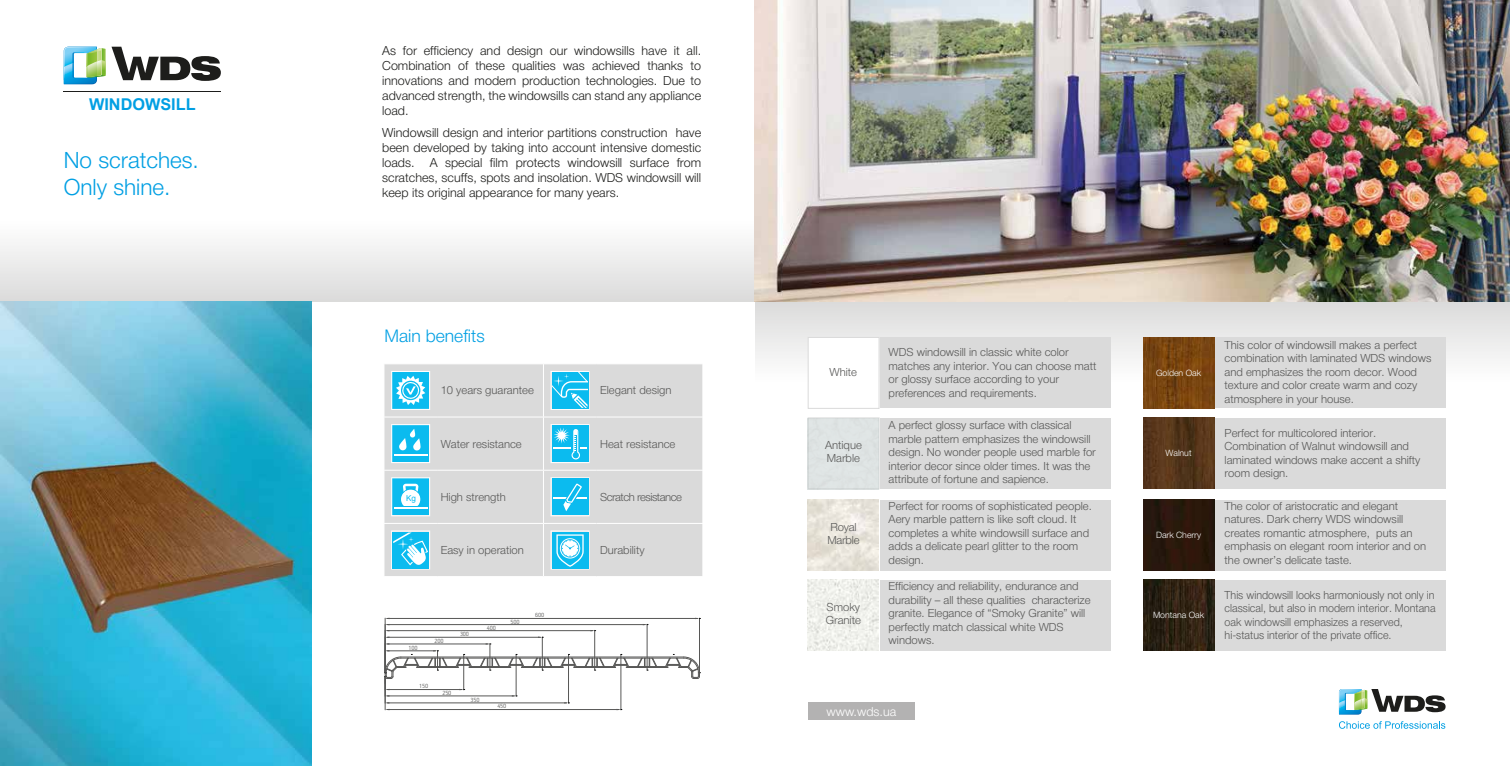
<style>
.page{position:relative;width:1510px;height:766px;background:#fff}
.page>*{position:absolute;margin:0;border:0;box-sizing:border-box;transform-origin:0 0}
.t1{font:300 22.5px/27px "Helvetica Neue Cyr";color:#009fe3}
.t2{font:300 17.5px "Helvetica Neue Cyr";color:#009fe3}
.t3{font:700 16.25px "Arial";color:#009fe3}
.t4{font:300 12.5px/15px "Helvetica Neue Cyr";color:#1d1d1b;text-align:justify}
.t5{font:300 12.5px "Helvetica Neue Cyr";color:#fff}
.t6{font:300 11.25px/13.5px "Helvetica Neue Cyr";color:#575756}
.t7{font:300 11.25px/13.5px "Helvetica Neue Cyr";color:#575756;scale:.95 1}
.t8{font:300 11.25px "Helvetica Neue Cyr";letter-spacing:-.04em;color:#575756}
.t9{font:300 8.75px "Helvetica Neue Cyr";color:#fff}
.t10{font:8px "Helios C";color:#0bbbef}
.t11{font:300 6.75px "PF Handbook Pro";letter-spacing:-.02em;color:#575756}
</style>
<div class="page">
<div style="left:755px;top:301px;width:754px;height:81px;background:linear-gradient(to bottom,#dbdada,#fefefe)"></div>
<div style="left:0;top:220px;width:755px;height:81px;background:linear-gradient(to bottom,#fff,#dbdbdb)"></div>
<div style="left:808px;top:337px;width:71px;height:71px;background:#fff;border:1px solid #dadada"></div>
<svg style="left:808px;top:417px;width:71px;height:72px"></svg>
<div style="left:808px;top:418px;width:70px;height:71px;background:#dee4e4"></div>
<img style="left:0;top:301px;width:312px;height:464px">
<img style="left:755px;top:0;width:754px;height:301px">
<svg style="left:385px;top:617px;width:315px;height:93px"></svg>
<div style="left:880px;top:337px;width:231px;height:71px;background:#dadada"></div>
<div style="left:880px;top:417px;width:231px;height:71px;background:#dadada"></div>
<div style="left:880px;top:499px;width:231px;height:71px;background:#dadada"></div>
<div style="left:880px;top:579px;width:231px;height:71px;background:#dadada"></div>
<img style="left:808px;top:499px;width:70px;height:71px">
<img style="left:808px;top:579px;width:70px;height:71px">
<div style="left:385px;top:364px;width:317px;height:212px;background:#dadada"></div>
<hr style="left:543px;top:364px;width:1px;height:52px;background:#fff">
<hr style="left:384px;top:416px;width:53px;height:1px;background:#fff">
<hr style="left:437px;top:416px;width:106px;height:1px;background:#fff">
<hr style="left:543px;top:416px;width:53px;height:1px;background:#fff">
<hr style="left:543px;top:417px;width:1px;height:53px;background:#fff">
<hr style="left:596px;top:416px;width:106px;height:1px;background:#fff">
<hr style="left:384px;top:470px;width:53px;height:1px;background:#fff">
<hr style="left:437px;top:470px;width:106px;height:1px;background:#fff">
<hr style="left:543px;top:470px;width:53px;height:1px;background:#fff">
<hr style="left:543px;top:470px;width:1px;height:53px;background:#fff">
<hr style="left:596px;top:470px;width:106px;height:1px;background:#fff">
<hr style="left:384px;top:523px;width:53px;height:1px;background:#fff">
<hr style="left:437px;top:523px;width:106px;height:1px;background:#fff">
<hr style="left:543px;top:523px;width:53px;height:1px;background:#fff">
<hr style="left:543px;top:523px;width:1px;height:53px;background:#fff">
<hr style="left:596px;top:523px;width:106px;height:1px;background:#fff">
<svg style="left:391px;top:371px;width:39px;height:39px"></svg>
<svg style="left:550px;top:371px;width:39px;height:39px;background:#43c9f1"></svg>
<svg style="left:391px;top:424px;width:39px;height:39px"></svg>
<hr style="left:394px;top:454px;width:33px;height:1px;background:#fff">
<svg style="left:550px;top:424px;width:39px;height:39px"></svg>
<svg style="left:391px;top:477px;width:39px;height:39px"></svg>
<svg style="left:400px;top:488px;width:21px;height:21px"></svg>
<svg style="left:401px;top:489px;width:19px;height:19px"></svg>
<div style="left:401px;top:490px;width:19px;height:18px;background:#fff;border-radius:50%"></div>
<svg style="left:403px;top:506px;width:15px;height:4px"></svg>
<hr style="left:394px;top:507px;width:33px;height:1px;background:#fff">
<svg style="left:550px;top:477px;width:39px;height:39px;background:#38c6f0"></svg>
<svg style="left:391px;top:530px;width:39px;height:39px"></svg>
<svg style="left:550px;top:530px;width:39px;height:39px;background:#5fd1f2"></svg>
<div style="left:1215px;top:337px;width:231px;height:71px;background:#dadada"></div>
<div style="left:1215px;top:417px;width:231px;height:71px;background:#dadada"></div>
<div style="left:1215px;top:499px;width:231px;height:71px;background:#dadada"></div>
<div style="left:1215px;top:579px;width:231px;height:71px;background:#dadada"></div>
<img style="left:1143px;top:417px;width:71px;height:71px">
<img style="left:1143px;top:337px;width:71px;height:71px">
<img style="left:1143px;top:499px;width:71px;height:71px">
<img style="left:1143px;top:579px;width:71px;height:71px">
<div style="left:808px;top:702px;width:106px;height:17px;background:#b3b2b2"></div>
<svg style="left:64px;top:47px;width:157px;height:37px"></svg>
<hr style="left:64px;top:91px;width:157px;height:1px;background:#1d1d1b">
<svg style="left:1338px;top:689px;width:107px;height:25px"></svg>
<svg style="left:1339px;top:721px;width:106px;height:7px"></svg>
<h3 class="t3" style="left:89px;top:92px;width:108px">WINDOWSILL</h3>
<h1 class="t1" style="left:64px;top:146px;width:137px">No scratches.<br>Only shine.</h1>
<p class="t4" style="left:382px;top:44px;width:320px">As for efficiency and design our windowsills have it all.<br>Combination of these qualities was achieved thanks to innovations and modern production technologies. Due to advanced strength, the windowsills can stand any appliance load.</p>
<p class="t4" style="left:382px;top:125px;width:320px">Windowsill design and interior partitions construction have been developed by taking into account intensive domestic loads. A special film protects windowsill surface from scratches, scuffs, spots and insolation. WDS windowsill will keep its original appearance for many years.</p>
<h2 class="t2" style="left:384px;top:326px;width:102px">Main benefits</h2>
<p class="t6" style="left:441px;top:383px;width:95px">10 years guarantee</p>
<p class="t6" style="left:600px;top:383px;width:73px">Elegant design</p>
<p class="t6" style="left:441px;top:437px;width:83px">Water resistance</p>
<p class="t6" style="left:600px;top:437px;width:77px">Heat resistance</p>
<p class="t10" style="left:406px;top:493px;width:11px">Kg</p>
<p class="t6" style="left:441px;top:490px;width:67px">High strength</p>
<p class="t8" style="left:600px;top:491px;width:83px">Scratch resistance</p>
<p class="t6" style="left:441px;top:543px;width:85px">Easy in operation</p>
<p class="t6" style="left:600px;top:543px;width:46px">Durability</p>
<p class="t11" style="left:409px;top:643px;width:11px">100</p>
<p class="t11" style="left:434px;top:636px;width:11px">200</p>
<p class="t11" style="left:460px;top:630px;width:11px">300</p>
<p class="t11" style="left:487px;top:623px;width:11px">400</p>
<p class="t11" style="left:510px;top:617px;width:11px">500</p>
<p class="t11" style="left:419px;top:682px;width:11px">150</p>
<p class="t11" style="left:442px;top:688px;width:11px">250</p>
<p class="t11" style="left:470px;top:695px;width:11px">350</p>
<p class="t11" style="left:497px;top:702px;width:11px">450</p>
<p class="t11" style="left:535px;top:610px;width:11px">600</p>
<p class="t6" style="left:829px;top:365px;width:29px">White</p>
<p class="t6" style="left:825px;top:438px;width:38px">Antique<br>Marble</p>
<p class="t6" style="left:827px;top:520px;width:34px">Royal<br>Marble</p>
<p class="t6" style="left:826px;top:600px;width:37px">Smoky<br>Granite</p>
<p class="t6" style="left:888px;top:345px;width:209px">WDS windowsill in classic white color matches any interior. You can choose matt or glossy surface according to your preferences and requirements.</p>
<p class="t6" style="left:888px;top:418px;width:209px">A perfect glossy surface with classical marble pattern emphasizes the windowsill design. No wonder people used marble for interior decor since older times. It was the attribute of fortune and sapience.</p>
<p class="t6" style="left:888px;top:499px;width:205px">Perfect for rooms of sophisticated people.<br>Aery marble pattern is like soft cloud. It completes a white windowsill surface and adds a delicate pearl glitter to the room design.</p>
<p class="t6" style="left:888px;top:579px;width:203px">Efficiency and reliability, endurance and durability – all these qualities characterize granite. Elegance of “Smoky Granite” will perfectly match classical white WDS windows.</p>
<p class="t5" style="left:826px;top:704px;width:71px">www.wds.ua</p>
<p class="t9" style="left:1156px;top:367px;width:47px">Golden Oak</p>
<p class="t9" style="left:1165px;top:448px;width:28px">Walnut</p>
<p class="t9" style="left:1156px;top:530px;width:47px">Dark Cherry</p>
<p class="t9" style="left:1153px;top:610px;width:53px">Montana Oak</p>
<p class="t6" style="left:1224px;top:338px;width:208px">This color of windowsill makes a perfect combination with laminated WDS windows and emphasizes the room decor. Wood texture and color create warm and cozy atmosphere in your house.</p>
<p class="t6" style="left:1224px;top:426px;width:197px">Perfect for multicolored interior.<br>Combination of Walnut windowsill and laminated windows make accent a shifty room design.</p>
<p class="t6" style="left:1224px;top:499px;width:203px">The color of aristocratic and elegant natures. Dark cherry WDS windowsill creates romantic atmosphere, puts an emphasis on elegant room interior and on the owner’s delicate taste.</p>
<p class="t7" style="left:1224px;top:587px;width:223px">This windowsill looks harmoniously not only in classical, but also in modern interior. Montana oak windowsill emphasizes a reserved, hi-status interior of the private office.</p>
</div>
